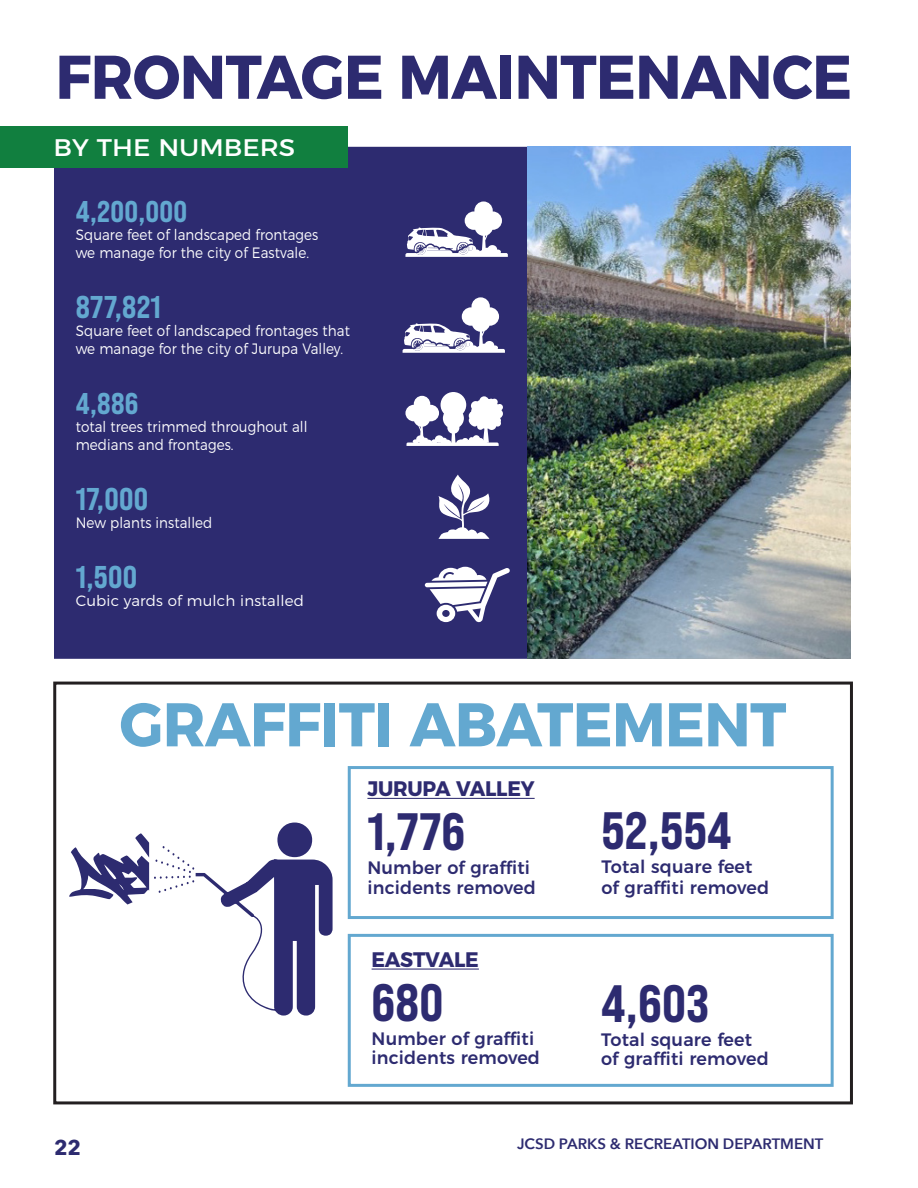
<style>
.page{position:relative;width:918px;height:1188px;background:#fff}
.page>*{position:absolute;margin:0;border:0;box-sizing:border-box;transform-origin:0 0}
.Large_Heading{font:700 61.5px "Montserrat";letter-spacing:-.01em;color:#2d2b70;scale:.96 1}
.Large_Heading-2{font:700 61.5px "Montserrat";letter-spacing:-.01em;color:#63a8d0;scale:.96 1}
.Small_Heading{font:52.5px "Bebas Neue Pro Exp Eb";letter-spacing:.005em;color:#2d2b70;scale:.9 1}
.Large_Heading-3{font:52.5px "Bebas Neue Pro Exp Eb";letter-spacing:.005em;color:#2d2b70;scale:.9 1}
.t1{font:31.5px "Bebas Neue Pro Exp Eb";letter-spacing:.01em;color:#63a8d0;scale:.9 1}
.t2{font:30px "Bebas Neue Pro Exp Eb";letter-spacing:.01em;color:#63a8d0;scale:.9 1}
.t3{font:24px "Montserrat";color:#fff;scale:1.1 1}
.Large_Heading-4{font:700 21px "Montserrat";letter-spacing:-.01em;color:#2e2b70;scale:.96 1}
.t4{font:700 21px "Avenir Next";color:#2d2b70}
.Small_Heading-2{font:500 18px "Montserrat";letter-spacing:.01em;color:#2d2b70}
.Small_Heading-3{font:300 15px/18px "Montserrat";letter-spacing:.005em;color:#fff;scale:.9 1}
.t5{font:600 15px "Avenir Next";color:#2d2b70}
.Small_Heading-4{font:300 15px "Montserrat";letter-spacing:.005em;color:#fff}
</style>
<div class="page">
<div style="left:54px;top:147px;width:796px;height:512px;background:#2d2b70;border:2px solid #2d2b70"></div>
<hr style="left:372px;top:969px;width:107px;height:1px;background:#2e2b70">
<svg style="left:405px;top:201px;width:103px;height:56px"></svg>
<svg style="left:403px;top:297px;width:102px;height:56px"></svg>
<svg style="left:405px;top:392px;width:98px;height:54px"></svg>
<div style="left:0;top:126px;width:348px;height:41px;background:#117f3f"></div>
<svg style="left:438px;top:475px;width:52px;height:64px"></svg>
<hr style="left:367px;top:798px;width:168px;height:1px;background:#2e2b70">
<svg style="left:425px;top:567px;width:85px;height:55px"></svg>
<img style="left:528px;top:147px;width:322px;height:512px">
<div style="left:348px;top:766px;width:486px;height:153px;border:3px solid #63a8d0"></div>
<div style="left:348px;top:934px;width:486px;height:153px;border:3px solid #63a8d0"></div>
<div style="left:53px;top:682px;width:800px;height:422px;border:3px solid #231f20"></div>
<svg style="left:69px;top:823px;width:264px;height:193px"></svg>
<svg style="left:154px;top:846px;width:40px;height:47px"></svg>
<p class="Large_Heading" style="left:55px;top:26px;width:831px">FRONTAGE MAINTENANCE</p>
<p class="t3" style="left:54px;top:128px;width:221px">BY THE NUMBERS</p>
<p class="t2" style="left:76px;top:193px;width:125px">4,200,000</p>
<p class="Small_Heading-3" style="left:76px;top:225px;width:271px">Square feet of landscaped frontages</p>
<p class="Small_Heading-3" style="left:76px;top:243px;width:261px">we manage for the city of Eastvale.</p>
<p class="t1" style="left:76px;top:288px;width:96px">877,821</p>
<p class="Small_Heading-3" style="left:76px;top:321px;width:306px">Square feet of landscaped frontages that</p>
<p class="Small_Heading-3" style="left:76px;top:339px;width:299px">we manage for the city of Jurupa Valley.</p>
<p class="t2" style="left:76px;top:385px;width:71px">4,886</p>
<p class="Small_Heading-3" style="left:76px;top:417px;width:259px">total trees trimmed throughout all medians and frontages.</p>
<p class="t1" style="left:76px;top:480px;width:82px">17,000</p>
<p class="Small_Heading-3" style="left:76px;top:513px;width:153px">New plants installed</p>
<p class="t1" style="left:76px;top:558px;width:70px">1,500</p>
<p class="Small_Heading-4" style="left:76px;top:589px;width:230px">Cubic yards of mulch installed</p>
<p class="Large_Heading-2" style="left:120px;top:674px;width:696px">GRAFFITI ABATEMENT</p>
<p class="Large_Heading-4" style="left:367px;top:772px;width:176px">JURUPA VALLEY</p>
<p class="Large_Heading-3" style="left:367px;top:799px;width:110px">1,776</p>
<p class="Small_Heading-2" style="left:367px;top:853px;width:164px">Number of graffiti</p>
<p class="Small_Heading-2" style="left:367px;top:873px;width:170px">incidents removed</p>
<p class="Large_Heading-4" style="left:372px;top:942px;width:113px">EASTVALE</p>
<p class="Large_Heading-3" style="left:372px;top:970px;width:81px">680</p>
<p class="Small_Heading-2" style="left:372px;top:1024px;width:164px">Number of graffiti</p>
<p class="Small_Heading-2" style="left:372px;top:1044px;width:170px">incidents removed</p>
<p class="Small_Heading" style="left:602px;top:798px;width:146px">52,554</p>
<p class="Small_Heading-2" style="left:602px;top:853px;width:153px">Total square feet</p>
<p class="Small_Heading-2" style="left:602px;top:874px;width:169px">of graffiti removed</p>
<p class="Small_Heading" style="left:601px;top:970px;width:121px">4,603</p>
<p class="Small_Heading-2" style="left:601px;top:1025px;width:153px">Total square feet</p>
<p class="Small_Heading-2" style="left:601px;top:1044px;width:169px">of graffiti removed</p>
<p class="t4" style="left:54px;top:1129px;width:29px">22</p>
<p class="t5" style="left:517px;top:1130px;width:308px">JCSD PARKS &amp; RECREATION DEPARTMENT</p>
</div>
